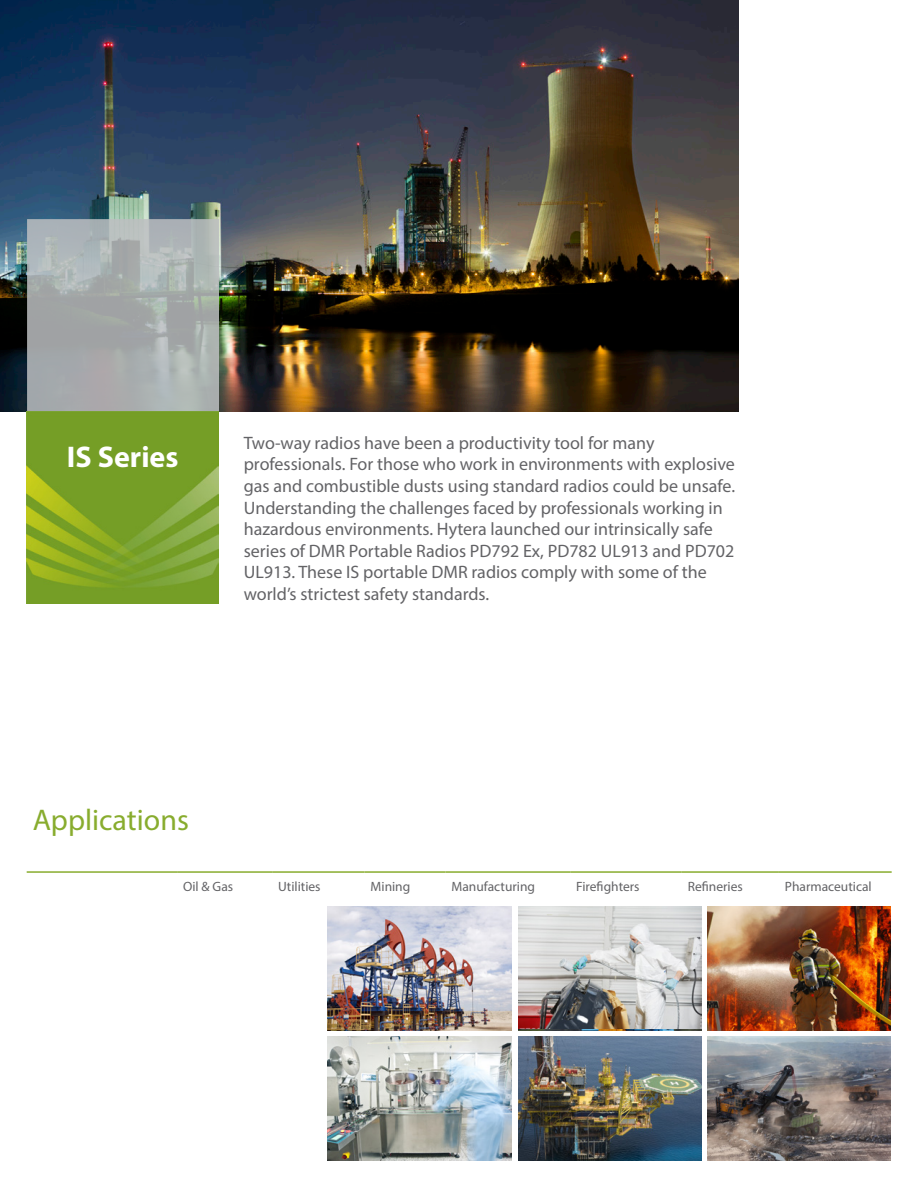
<style>
.page{position:relative;width:918px;height:1188px;background:#fff}
.page>*{position:absolute;margin:0;border:0;box-sizing:border-box;transform-origin:0 0}
.t1{font:30px "Myriad Pro";color:#88ac2e}
.t2{font:700 30px "Myriad Pro";color:#fff}
.t3{font:18px/21.6px "Myriad Pro";color:#636366}
.t4{font:13.5px "Myriad Pro";color:#636366}
</style>
<div class="page">
<img style="left:0;top:0;width:738px;height:411px">
<img style="left:27px;top:220px;width:192px;height:383px">
<img style="left:328px;top:1037px;width:183px;height:124px">
<img style="left:518px;top:906px;width:184px;height:125px">
<img style="left:707px;top:906px;width:184px;height:125px">
<img style="left:707px;top:1037px;width:184px;height:124px">
<img style="left:518px;top:1037px;width:184px;height:124px">
<img style="left:328px;top:906px;width:183px;height:125px">
<hr style="left:27px;top:871px;width:150px;height:2px;background:#88ac2e">
<hr style="left:177px;top:871px;width:95px;height:2px;background:#88ac2e">
<hr style="left:272px;top:871px;width:93px;height:2px;background:#88ac2e">
<hr style="left:364px;top:871px;width:82px;height:2px;background:#88ac2e">
<hr style="left:446px;top:871px;width:124px;height:2px;background:#88ac2e">
<hr style="left:570px;top:871px;width:112px;height:2px;background:#88ac2e">
<hr style="left:682px;top:871px;width:97px;height:2px;background:#88ac2e">
<hr style="left:779px;top:871px;width:113px;height:2px;background:#88ac2e">
<img style="left:518px;top:907px;width:184px;height:122px">
<p class="t2" style="left:67px;top:437px;width:113px">IS Series</p>
<p class="t3" style="left:244px;top:432px;width:493px">Two-way radios have been a productivity tool for many professionals. For those who work in environments with explosive gas and combustible dusts using standard radios could be unsafe.<br>Understanding the challenges faced by professionals working in hazardous environments. Hytera launched our intrinsically safe series of DMR Portable Radios PD792 Ex, PD782 UL913 and PD702<br>UL913. These IS portable DMR radios comply with some of the world’s strictest safety standards.</p>
<p class="t1" style="left:33px;top:801px;width:158px">Applications</p>
<p class="t4" style="left:183px;top:878px;width:52px">Oil &amp; Gas</p>
<p class="t4" style="left:278px;top:878px;width:44px">Utilities</p>
<p class="t4" style="left:370px;top:878px;width:41px">Mining</p>
<p class="t4" style="left:452px;top:878px;width:85px">Manufacturing</p>
<p class="t4" style="left:576px;top:878px;width:65px">Firefighters</p>
<p class="t4" style="left:688px;top:878px;width:57px">Refineries</p>
<p class="t4" style="left:785px;top:878px;width:88px">Pharmaceutical</p>
</div>
